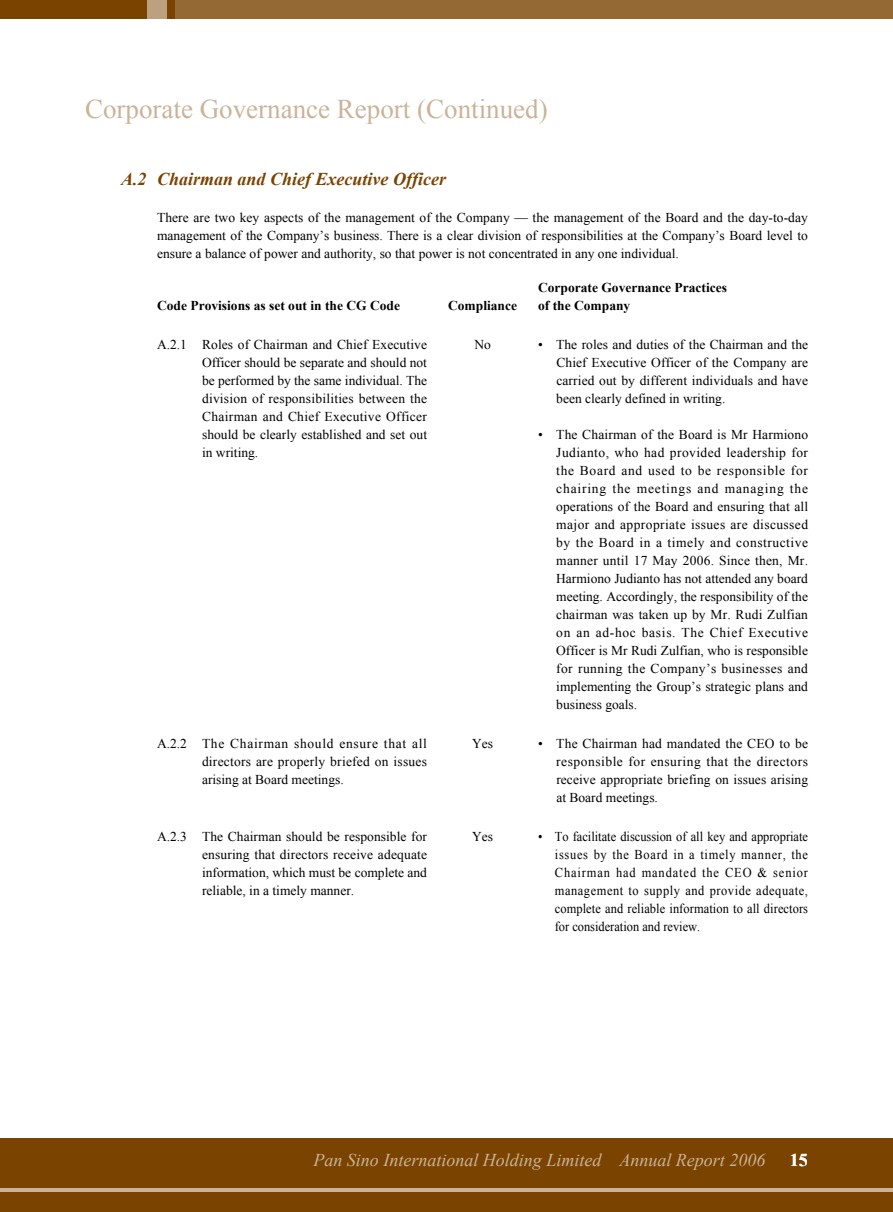
<style>
.page{position:relative;width:893px;height:1212px;background:#fff}
.page>*{position:absolute;margin:0;border:0;box-sizing:border-box;transform-origin:0 0}
.t1{font:27px "Times New Roman";color:#cab499}
.t2{font:italic 18px "Times New Roman";color:#cab499}
.t3{font:italic 700 18px "Times New Roman";color:#7a4300}
.t4{font:700 18px "Times New Roman";color:#fff}
.t5{font:13.5px/18px "Times New Roman";color:#000;text-align:justify}
.t6{font:13.5px/18px "Times New Roman";color:#000;text-align:justify;scale:.92 1}
.t7{font:700 13.5px/18px "Times New Roman";color:#000}
</style>
<div class="page">
<div style="left:0;top:0;width:893px;height:19px;background:#7a4300"></div>
<div style="left:148px;top:0;width:745px;height:19px;background:#956933"></div>
<div style="left:147px;top:0;width:20px;height:19px;background:#bca180"></div>
<div style="left:167px;top:0;width:8px;height:19px;background:#7a4300"></div>
<div style="left:0;top:1138px;width:893px;height:74px;background:#7a4300"></div>
<hr style="left:0;top:1188px;width:893px;height:4px;background:#cab499">
<h1 class="t1" style="left:85px;top:91px;width:464px">Corporate Governance Report (Continued)</h1>
<h2 class="t3" style="left:121px;top:166px;width:327px">A.2 Chairman and Chief Executive Officer</h2>
<p class="t5" style="left:157px;top:208px;width:652px">There are two key aspects of the management of the Company — the management of the Board and the day-to-day management of the Company’s business. There is a clear division of responsibilities at the Company’s Board level to ensure a balance of power and authority, so that power is not concentrated in any one individual.</p>
<p class="t7" style="left:157px;top:296px;width:244px">Code Provisions as set out in the CG Code</p>
<p class="t7" style="left:448px;top:296px;width:70px">Compliance</p>
<p class="t7" style="left:538px;top:278px;width:190px">Corporate Governance Practices of the Company</p>
<p class="t5" style="left:202px;top:336px;width:227px;text-indent:-45px">A.2.1 Roles of Chairman and Chief Executive Officer should be separate and should not be performed by the same individual. The division of responsibilities between the Chairman and Chief Executive Officer should be clearly established and set out in writing.</p>
<p class="t5" style="left:474px;top:336px;width:18px">No</p>
<p class="t5" style="left:556px;top:336px;width:253px;text-indent:-18px">• The roles and duties of the Chairman and the Chief Executive Officer of the Company are carried out by different individuals and have been clearly defined in writing.</p>
<p class="t5" style="left:556px;top:426px;width:253px;text-indent:-18px">• The Chairman of the Board is Mr Harmiono Judianto, who had provided leadership for the Board and used to be responsible for chairing the meetings and managing the operations of the Board and ensuring that all major and appropriate issues are discussed by the Board in a timely and constructive manner until 17 May 2006. Since then, Mr.<br>Harmiono Judianto has not attended any board meeting. Accordingly, the responsibility of the chairman was taken up by Mr. Rudi Zulfian on an ad-hoc basis. The Chief Executive Officer is Mr Rudi Zulfian, who is responsible for running the Company’s businesses and implementing the Group’s strategic plans and business goals.</p>
<p class="t5" style="left:202px;top:735px;width:227px;text-indent:-45px">A.2.2 The Chairman should ensure that all directors are properly briefed on issues arising at Board meetings.</p>
<p class="t5" style="left:472px;top:735px;width:22px">Yes</p>
<p class="t5" style="left:556px;top:735px;width:253px;text-indent:-18px">• The Chairman had mandated the CEO to be responsible for ensuring that the directors receive appropriate briefing on issues arising at Board meetings.</p>
<p class="t5" style="left:202px;top:828px;width:227px;text-indent:-45px">A.2.3 The Chairman should be responsible for ensuring that directors receive adequate information, which must be complete and reliable, in a timely manner.</p>
<p class="t5" style="left:472px;top:828px;width:22px">Yes</p>
<p class="t6" style="left:555px;top:828px;width:277px;text-indent:-17px">• To facilitate discussion of all key and appropriate issues by the Board in a timely manner, the Chairman had mandated the CEO &amp; senior management to supply and provide adequate, complete and reliable information to all directors for consideration and review.</p>
<h2 class="t2" style="left:313px;top:1148px;width:453px">Pan Sino International Holding Limited Annual Report 2006</h2>
<h2 class="t4" style="left:790px;top:1148px;width:18px">15</h2>
</div>
